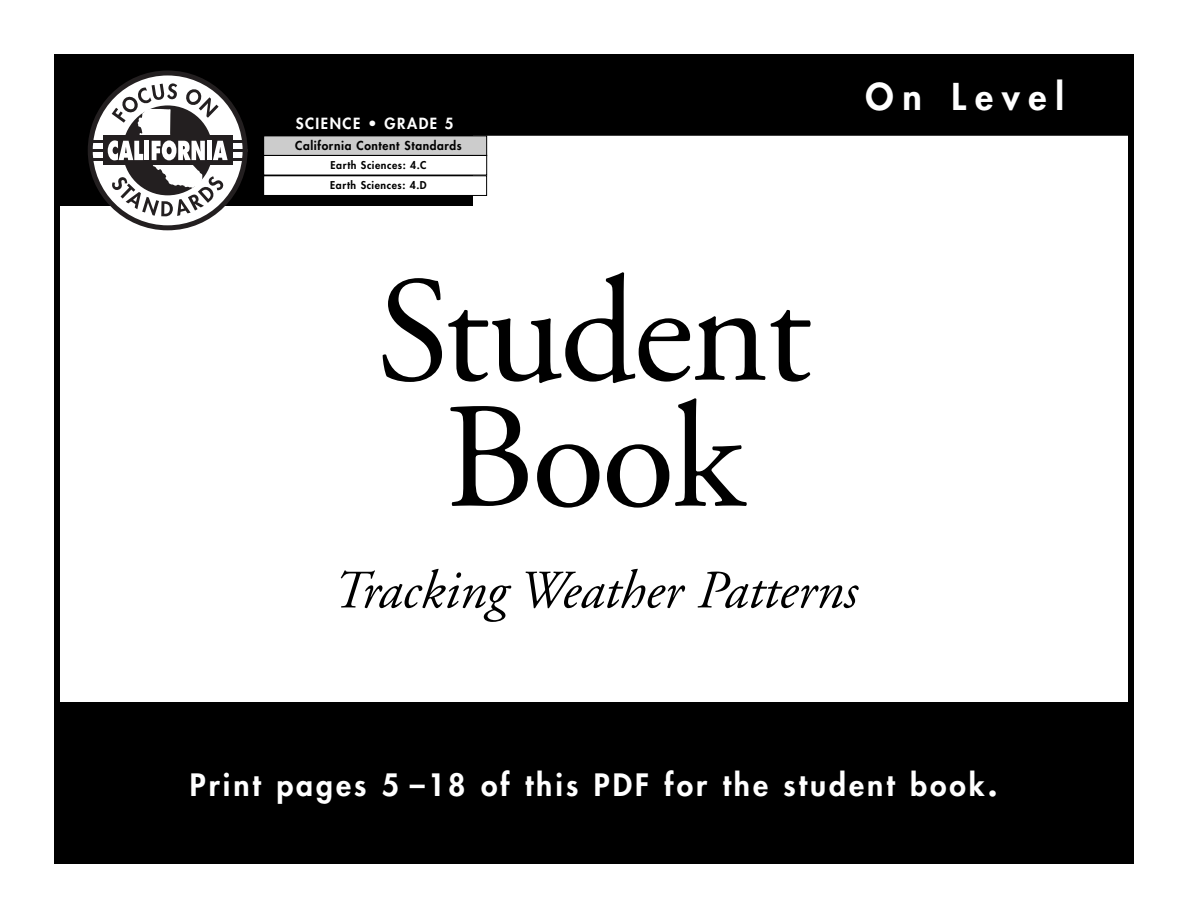
<style>
.page{position:relative;width:1188px;height:918px;background:#fff}
.page>*{position:absolute;margin:0;border:0;box-sizing:border-box;transform-origin:0 0}
.t1{font:150px/126px "Adobe Garamond";letter-spacing:-.02em;color:#000;text-align:center}
.t2{font:italic 54px "Adobe Garamond";color:#000}
.t3{font:800 36px "Futura";letter-spacing:.25em;color:#fff}
.t4{font:800 30px "Futura";letter-spacing:.1em;color:#fff}
.t5{font:800 15px "Futura";letter-spacing:.1em;color:#fff}
.t6{font:800 12px "Futura";letter-spacing:.05em;color:#000}
.t7{font:800 10.5px/20.4px "Futura";letter-spacing:.05em;color:#000}
.s1{font-size:36px}
</style>
<div class="page">
<div style="left:54px;top:702px;width:1080px;height:162px;background:#000"></div>
<div style="left:54px;top:135px;width:418px;height:71px;background:#000"></div>
<div style="left:54px;top:54px;width:1080px;height:81px;background:#000"></div>
<hr style="left:216px;top:134px;width:918px;height:2px;background:#000">
<div style="left:88px;top:70px;width:160px;height:160px;background:#231f20;border-radius:50%"></div>
<div style="left:93px;top:75px;width:150px;height:150px;background:#fff;border-radius:50%"></div>
<svg style="left:93px;top:83px;width:150px;height:133px"></svg>
<div style="left:264px;top:136px;width:222px;height:19px;background:#ccc"></div>
<div style="left:264px;top:156px;width:222px;height:19px;background:#fff"></div>
<div style="left:263px;top:155px;width:224px;height:20px;border:1px solid #000"></div>
<div style="left:264px;top:176px;width:222px;height:19px;background:#fff"></div>
<div style="left:263px;top:175px;width:224px;height:21px;border:1px solid #000"></div>
<p class="t5" style="left:296px;top:116px;width:159px">SCIENCE • GRADE 5</p>
<p class="t6" style="left:295px;top:140px;width:168px">California Content Standards</p>
<p class="t7" style="left:330px;top:156px;width:98px">Earth Sciences: 4.C<br>Earth Sciences: 4.D</p>
<h1 class="t1" style="left:376px;top:282px;width:437px">Student<br>Book</h1>
<p class="t3" style="left:866px;top:79px;width:200px">On Level</p>
<h2 class="t2" style="left:331px;top:569px;width:526px">Tracking Weather Patterns</h2>
<p class="t4" style="left:190px;top:770px;width:810px">Print pages 5 –18 of this PDF for the student book<span class="s1">.</span></p>
</div>
